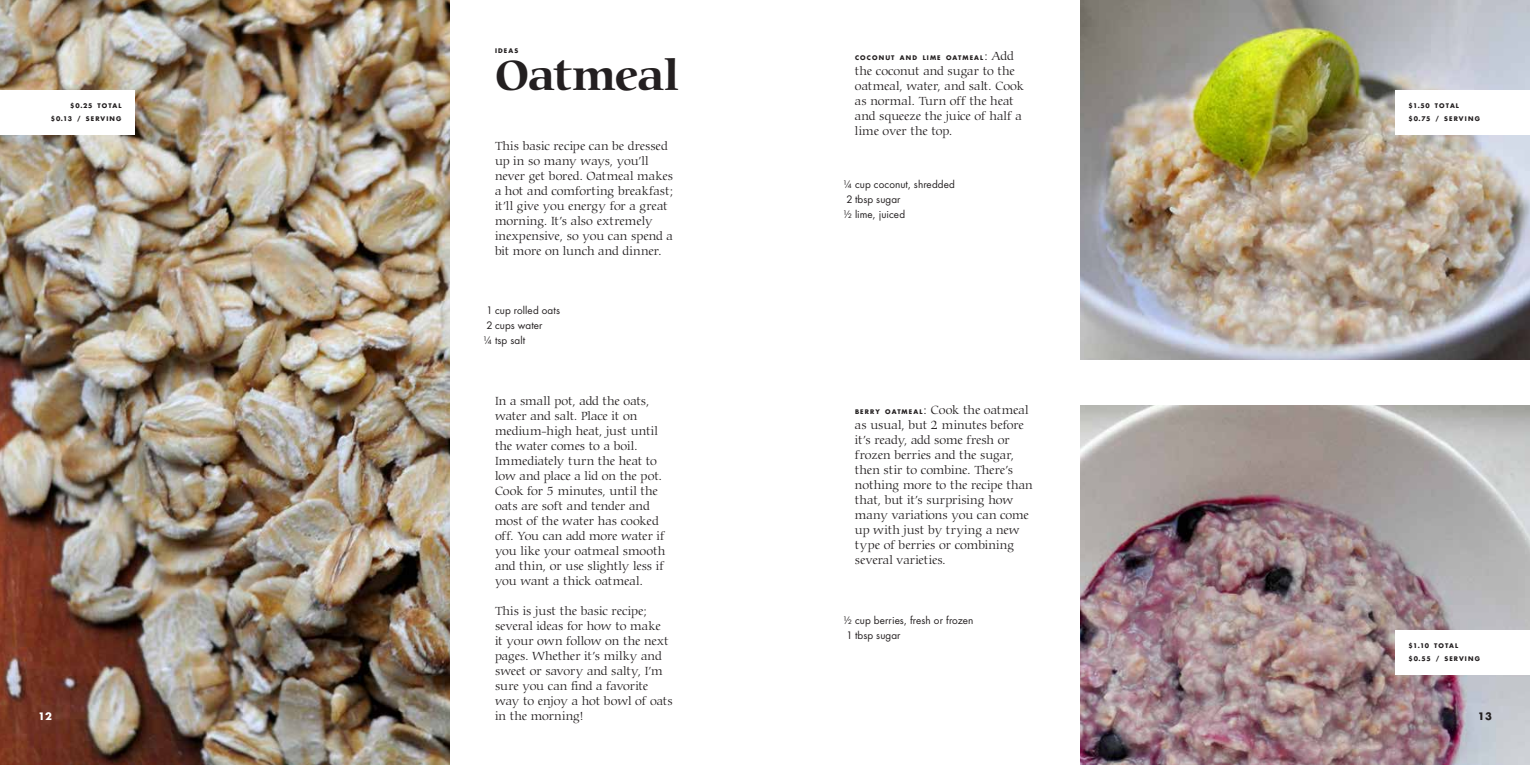
<style>
.page{position:relative;width:1530px;height:765px;background:#fff}
.page>*{position:absolute;margin:0;border:0;box-sizing:border-box;transform-origin:0 0}
.t1{font:700 45px "Carmina BT";letter-spacing:-.03em;color:#231f20}
.t2{font:300 12.5px/15px "Carmina BT";letter-spacing:-.005em;color:#231f20}
.t3{font:10px/15px "Futura";letter-spacing:.01em;color:#231f20}
.t4{font:10px "Futura Bold SC620";color:#fff}
.t5{font:10px "Futura Bold SC620";color:#231f20}
.t6{font:6.25px/13.1px "Futura Bold SC620";letter-spacing:.18em;color:#231f20}
.s1{font-family:"Carmina BT";font-weight:300;font-size:12.5px}
.s2{font-family:"Futura Bold SC620";font-weight:400;font-size:6.25px}
</style>
<div class="page">
<img style="left:0;top:0;width:450px;height:765px">
<img style="left:1080px;top:405px;width:450px;height:360px">
<img style="left:1080px;top:0;width:450px;height:360px">
<div style="left:1395px;top:90px;width:135px;height:45px;background:#fff"></div>
<div style="left:1395px;top:630px;width:135px;height:45px;background:#fff"></div>
<div style="left:0;top:90px;width:135px;height:45px;background:#fff"></div>
<p class="t6" style="left:51px;top:99px;width:72px;text-align:right">$0.25 TOTAL $0.13 / SERVING</p>
<p class="t6" style="left:495px;top:44px;width:25px">IDEAS</p>
<h1 class="t1" style="left:495px;top:49px;width:186px">Oatmeal</h1>
<p class="t2" style="left:495px;top:139px;width:180px">This basic recipe can be dressed up in so many ways, you’ll never get bored. Oatmeal makes a hot and comforting breakfast; it’ll give you energy for a great morning. It’s also extremely inexpensive, so you can spend a bit more on lunch and dinner.</p>
<p class="t3" style="left:486px;top:303px;width:75px">1 cup rolled oats</p>
<p class="t3" style="left:486px;top:318px;width:58px">2 cups water</p>
<p class="t3" style="left:483px;top:333px;width:43px">¼ tsp salt</p>
<p class="t6" style="left:855px;top:51px;width:160px">COCONUT AND LIME OATMEAL<span class="s1">: Add</span></p>
<p class="t2" style="left:855px;top:64px;width:170px">the coconut and sugar to the oatmeal, water, and salt. Cook as normal. Turn off the heat and squeeze the juice of half a lime over the top.</p>
<p class="t3" style="left:843px;top:177px;width:113px">¼ cup coconut, shredded</p>
<p class="t3" style="left:846px;top:192px;width:56px">2 tbsp sugar</p>
<p class="t3" style="left:843px;top:207px;width:63px">½ lime, juiced</p>
<p class="t6" style="left:1409px;top:99px;width:73px">$1.50 TOTAL $0.75 / SERVING</p>
<p class="t2" style="left:495px;top:394px;width:172px">In a small pot, add the oats, water and salt. Place it on medium-high heat, just until the water comes to a boil.<br>Immediately turn the heat to low and place a lid on the pot.<br>Cook for 5 minutes, until the oats are soft and tender and most of the water has cooked off. You can add more water if you like your oatmeal smooth and thin, or use slightly less if you want a thick oatmeal.</p>
<p class="t2" style="left:495px;top:604px;width:179px">This is just the basic recipe; several ideas for how to make<br>it your own follow on the next pages. Whether it’s milky and sweet or savory and salty, I’m sure you can find a favorite way to enjoy a hot bowl of oats in the morning!</p>
<p class="t2" style="left:855px;top:403px;width:179px"><span class="s2">BERRY OATMEAL</span>: Cook the oatmeal as usual, but 2 minutes before it’s ready, add some fresh or frozen berries and the sugar, then stir to combine. There’s nothing more to the recipe than that, but it’s surprising how many variations you can come up with just by trying a new type of berries or combining several varieties.</p>
<p class="t3" style="left:846px;top:613px;width:129px;text-indent:-3px">½ cup berries, fresh or frozen<br>1 tbsp sugar</p>
<p class="t6" style="left:1409px;top:639px;width:73px">$1.10 TOTAL $0.55 / SERVING</p>
<p class="t4" style="left:38px;top:710px;width:15px">12</p>
<p class="t5" style="left:1478px;top:710px;width:16px">13</p>
</div>
